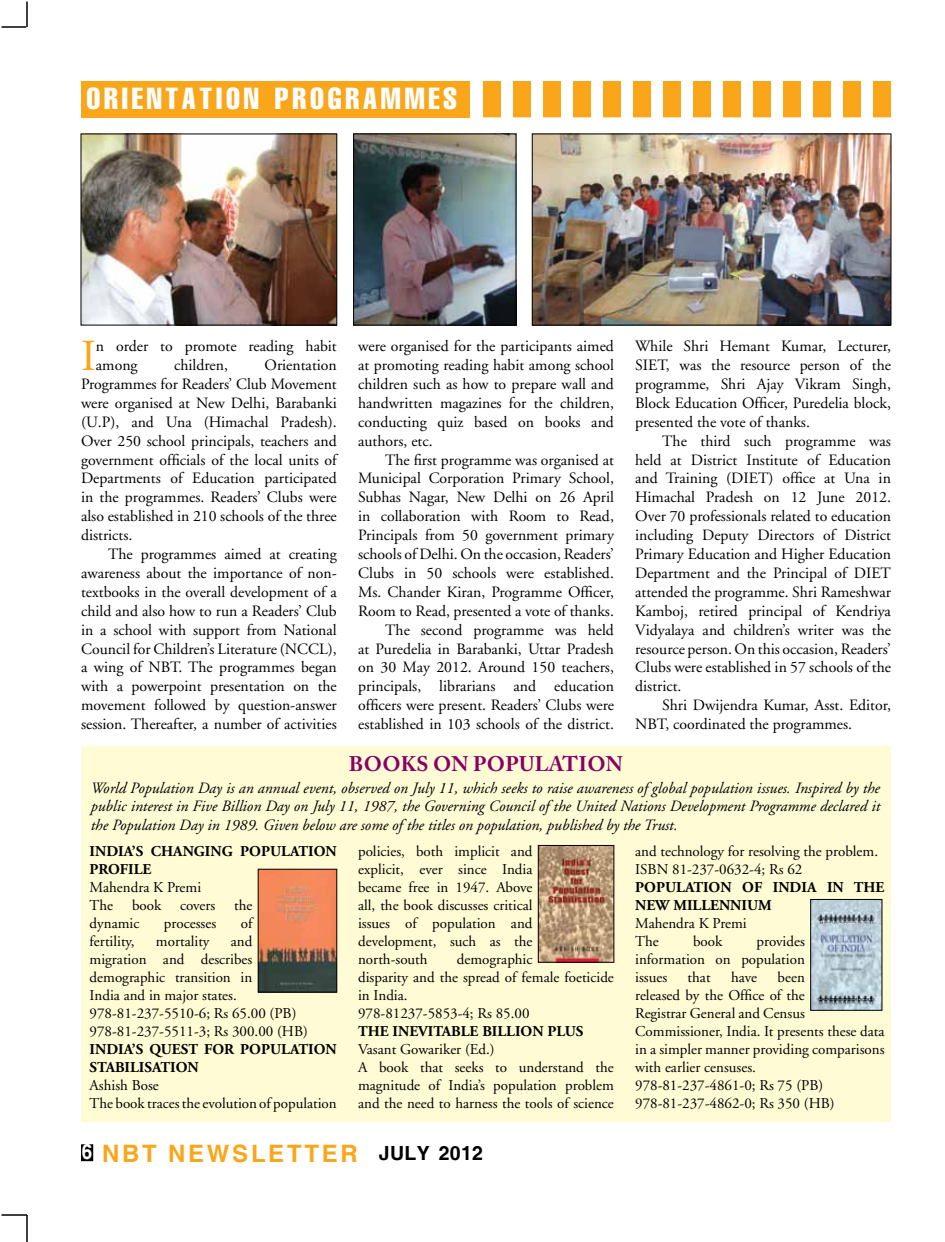
<style>
.page{position:relative;width:945px;height:1242px;background:#fff}
.page>*{position:absolute;margin:0;border:0;box-sizing:border-box;transform-origin:0 0}
.t1{font:44.25px "Adobe Garamond";color:#faa61a}
.t2{font:30px "Helv Compressed";letter-spacing:.125em;color:#fff}
.t3{font:700 24px "Helvetica";letter-spacing:.11em;color:#faa61a}
.t4{font:700 21px "Adobe Caslon Pro";letter-spacing:.015em;color:#870064}
.t5{font:15.75px/18.9px "Adobe Garamond";color:#000;text-align:justify}
.t6{font:italic 15.75px/18.9px "Adobe Garamond";color:#000;text-align:justify}
.t7{font:15px/18px "Adobe Garamond";color:#000}
.t8{font:700 15px/18px "Adobe Garamond";color:#000}
.s1{font-size:21px;color:#fff}
.s2{font-size:19.5px;color:#000}
</style>
<div class="page">
<div style="left:81px;top:746px;width:810px;height:375px;background:#fffcd5"></div>
<div style="left:82px;top:1146px;width:10px;height:14px;background:#000"></div>
<div style="left:81px;top:1144px;width:12px;height:17px;border:3px solid #000"></div>
<hr style="left:26px;top:2px;width:2px;height:25px;background:#000">
<hr style="left:2px;top:26px;width:24px;height:2px;background:#000">
<hr style="left:26px;top:1215px;width:2px;height:27px;background:#000">
<hr style="left:2px;top:1214px;width:25px;height:2px;background:#000">
<div style="left:82px;top:81px;width:388px;height:36px;background:#faa61a"></div>
<div style="left:873px;top:81px;width:18px;height:36px;background:#faa61a"></div>
<img style="left:534px;top:136px;width:355px;height:187px">
<div style="left:532px;top:134px;width:359px;height:191px;border:1px solid #000"></div>
<img style="left:355px;top:136px;width:159px;height:187px">
<div style="left:353px;top:134px;width:163px;height:191px;border:1px solid #000"></div>
<img style="left:83px;top:136px;width:252px;height:187px">
<div style="left:81px;top:134px;width:256px;height:191px;border:1px solid #000"></div>
<img style="left:260px;top:871px;width:75px;height:119px">
<div style="left:258px;top:869px;width:79px;height:123px;border:1px solid #000"></div>
<img style="left:540px;top:847px;width:72px;height:114px">
<div style="left:538px;top:845px;width:76px;height:118px;border:1px solid #000"></div>
<img style="left:812px;top:901px;width:68px;height:108px">
<div style="left:810px;top:899px;width:72px;height:112px;border:1px solid #000"></div>
<div style="left:843px;top:81px;width:18px;height:36px;background:#faa61a"></div>
<div style="left:813px;top:81px;width:18px;height:36px;background:#faa61a"></div>
<div style="left:783px;top:81px;width:18px;height:36px;background:#faa61a"></div>
<div style="left:753px;top:81px;width:18px;height:36px;background:#faa61a"></div>
<div style="left:723px;top:81px;width:18px;height:36px;background:#faa61a"></div>
<div style="left:693px;top:81px;width:18px;height:36px;background:#faa61a"></div>
<div style="left:663px;top:81px;width:18px;height:36px;background:#faa61a"></div>
<div style="left:633px;top:81px;width:18px;height:36px;background:#faa61a"></div>
<div style="left:603px;top:81px;width:18px;height:36px;background:#faa61a"></div>
<div style="left:573px;top:81px;width:18px;height:36px;background:#faa61a"></div>
<div style="left:543px;top:81px;width:18px;height:36px;background:#faa61a"></div>
<div style="left:513px;top:81px;width:18px;height:36px;background:#faa61a"></div>
<div style="left:483px;top:81px;width:18px;height:36px;background:#faa61a"></div>
<h2 class="t2" style="left:87px;top:80px;width:372px">ORIENT AT ION PROGRAMMES</h2>
<h1 class="t1" style="left:81px;top:332px;width:13px">I</h1>
<p class="t5" style="left:96px;top:337px;width:242px">n order to promote reading habit among</p>
<p class="t5" style="left:174px;top:356px;width:55px">children,</p>
<p class="t5" style="left:81px;top:356px;width:259px;text-indent:184px">Orientation Programmes for Readers’ Club Movement were organised at New Delhi, Barabanki (U.P), and Una (Himachal Pradesh).<br>Over 250 school principals, teachers and government officials of the local units of Departments of Education participated in the programmes. Readers’ Clubs were also established in 210 schools of the three districts.</p>
<p class="t5" style="left:81px;top:545px;width:257px;text-indent:27px">The programmes aimed at creating awareness about the importance of non&shy;textbooks in the overall development of a child and also how to run a Readers’ Club in a school with support from National Council for Children’s Literature (NCCL</p>
<p class="t5" style="left:81px;top:639px;width:257px;text-indent:247px">), a wing of NBT. The programmes began with a powerpoint presentation on the movement followed by question-answer session. Thereafter, a number of activities</p>
<p class="t5" style="left:358px;top:337px;width:257px">were organised for the participants aimed at promoting reading habit among school children such as how to prepare wall and handwritten magazines for the children, conducting quiz based on books and authors, etc.</p>
<p class="t5" style="left:358px;top:450px;width:257px;text-align:right">The first programme was organised at Municipal Corporation Primary School, Subhas Nagar, New Delhi on 26 April in collaboration with Room to Read, Principals from 50 government primary schools of Delhi. On the occasion, Readers’ Clubs in 50 schools were established.<br>Ms. Chander Kiran, Programme Officer, Room to Read, presented a vote of thanks.<br>The second programme was held<br>at Puredelia in Barabanki, Uttar Pradesh on 30 May 2012. Around 150 teachers, principals, librarians and education officers were present. Readers’ Clubs were established in 103 schools of the district.</p>
<p class="t5" style="left:635px;top:337px;width:257px">While Shri Hemant Kumar, Lecturer,<br>SIET</p>
<p class="t5" style="left:635px;top:356px;width:257px;text-indent:31px">, was the resource person of the programme, Shri Ajay Vikram Singh, Block Education Officer, Puredelia block, presented the vote of thanks.</p>
<p class="t5" style="left:635px;top:432px;width:257px;text-indent:27px">The third such programme was held at District Institute of Education and Training (DIET</p>
<p class="t5" style="left:635px;top:469px;width:257px;text-align:left;text-indent:133px">) office at Una in Himachal Pradesh on 12 June 2012.<br>Over 70 professionals related to education including Deputy Directors of District Primary Education and Higher Education Department and the Principal of DIET attended the programme. Shri Rameshwar Kamboj, retired principal of Kendriya Vidyalaya and children’s writer was the resource person. On this occasion, Readers’ Clubs were established in 57 schools of the district.</p>
<p class="t5" style="left:635px;top:696px;width:257px;text-indent:27px">Shri Dwijendra Kumar, Asst. Editor,<br>NBT, coordinated the programmes.</p>
<h3 class="t4" style="left:349px;top:751px;width:276px">BOOKS ON POPULATION</h3>
<p class="t6" style="left:91px;top:779px;width:791px">World Population Day is an annual event, observed on July 11, which seeks to raise awareness of global population issues. Inspired by the public interest in Five Billion Day on July 11, 1987, the Governing Council of the United Nations Development Programme declared it the Population Day in 1989. Given below are some of the titles on population, published by the Trust.</p>
<p class="t8" style="left:90px;top:843px;width:249px">INDIA’S CHANGING POPULATION<br>PROFILE</p>
<p class="t7" style="left:90px;top:879px;width:113px">Mahendra K Premi<br>The</p>
<p class="t7" style="left:132px;top:897px;width:85px">book covers</p>
<p class="t7" style="left:234px;top:897px;width:20px">the</p>
<p class="t7" style="left:90px;top:915px;width:51px">dynamic</p>
<p class="t7" style="left:164px;top:915px;width:54px">processes</p>
<p class="t7" style="left:241px;top:915px;width:15px">of</p>
<p class="t7" style="left:90px;top:933px;width:47px">fertility,</p>
<p class="t7" style="left:156px;top:933px;width:55px">mortality</p>
<p class="t7" style="left:90px;top:933px;width:220px;text-indent:141px">and migration and describes demographic transition in<br>India and in major states.<br>978-81-237-5510-6; Rs 65.00 (PB)<br>978-81-237-5511-3; Rs 300.00 (HB)</p>
<p class="t8" style="left:90px;top:1041px;width:249px">INDIA’S QUEST FOR POPULATION<br>STABILISATION</p>
<p class="t7" style="left:90px;top:1077px;width:249px">Ashish Bose<br>The book traces the evolution of population</p>
<p class="t7" style="left:358px;top:843px;width:176px;text-align:justify">policies, both implicit and explicit, ever since India became free in 1947. Above all, the book discusses critical issues of population and development, such as the north-south</p>
<p class="t7" style="left:358px;top:951px;width:257px;text-indent:99px">demographic<br>disparity and the spread of female foeticide in India.<br>978-81237-5853-4; Rs 85.00</p>
<p class="t8" style="left:358px;top:1023px;width:227px">THE INEVITABLE BILLION PLUS</p>
<p class="t7" style="left:358px;top:1041px;width:257px">Vasant Gowariker (Ed.)<br>A book that seeks to understand the magnitude of India’s population problem and the need to harness the tools of science</p>
<h3 class="t3" style="left:82px;top:1138px;width:403px"><span class="s1">6</span> NBT NEWSLETTER <span class="s2">JULY 2012</span></h3>
<p class="t7" style="left:635px;top:843px;width:244px">and technology for resolving the problem.<br>ISBN</p>
<p class="t7" style="left:672px;top:861px;width:132px">81-237-0632-4; Rs 62</p>
<p class="t8" style="left:635px;top:879px;width:251px">POPULATION OF INDIA IN THE<br>NEW MILLENNIUM</p>
<p class="t7" style="left:635px;top:915px;width:113px">Mahendra K Premi<br>The</p>
<p class="t7" style="left:635px;top:933px;width:171px;text-align:justify;text-indent:121px">provides information on population issues</p>
<p class="t7" style="left:693px;top:933px;width:31px">book</p>
<p class="t7" style="left:635px;top:969px;width:251px;text-indent:142px">been<br>released by the Office of the<br>Registrar General and Census<br>Commissioner, India. It presents these data in a simpler manner providing comparisons with earlier censuses.<br>978-81-237-4861-0; Rs 75 (PB)<br>978-81-237-4862-0; Rs 350 (HB)</p>
<p class="t7" style="left:688px;top:969px;width:24px">that</p>
<p class="t7" style="left:731px;top:969px;width:28px">have</p>
</div>
